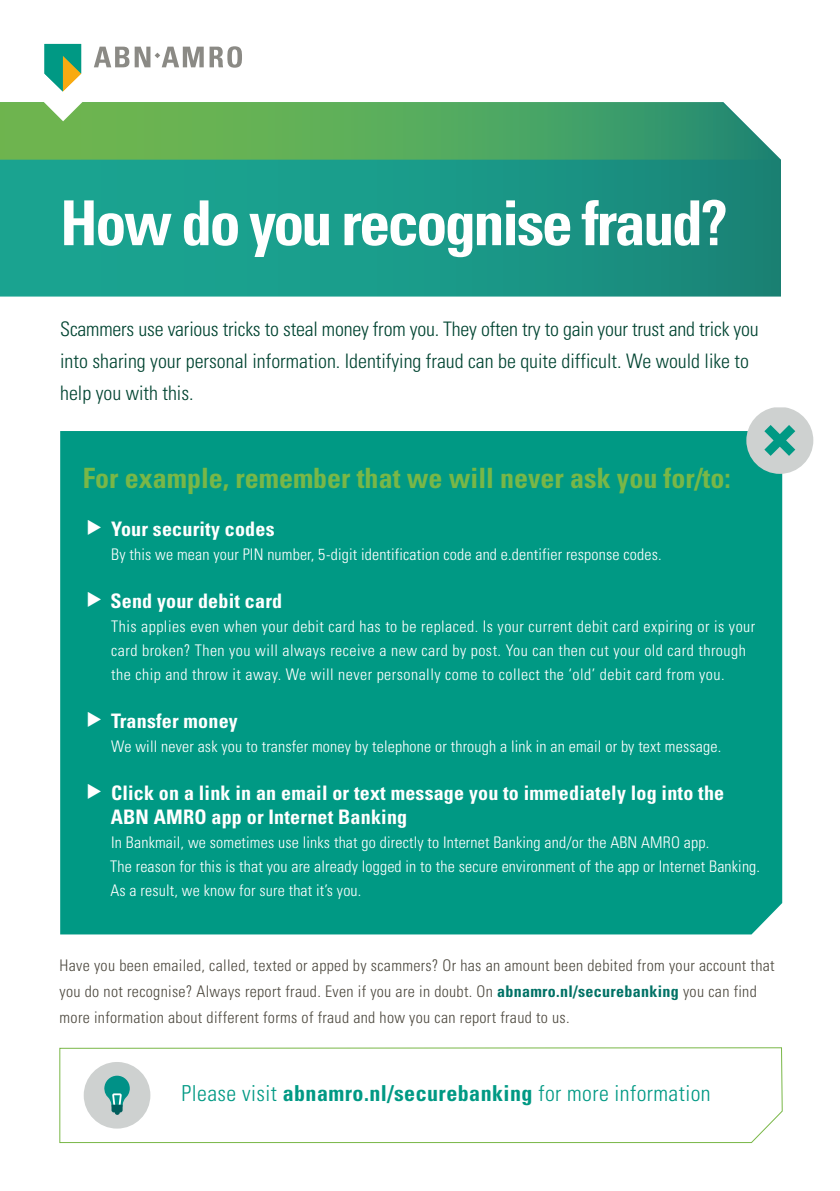
<style>
.page{position:relative;width:840px;height:1191px;background:#fff}
.page>*{position:absolute;margin:0;border:0;box-sizing:border-box;transform-origin:0 0}
.t1{font:700 condensed 62px "Univers LT Std";letter-spacing:-.04em;color:#fff}
.t2{font:700 condensed 28px "Univers LT Std";color:#79b747}
.t3{font:300 condensed 22px "Univers LT Std";letter-spacing:.02em;color:#009984}
.t4{font:300 condensed 20px/32px "Univers LT Std";color:#004431}
.t5{font:700 condensed 20px/24px "Univers LT Std";letter-spacing:.01em;color:#fff}
.t6{font:300 condensed 16px/24px "Univers LT Std";letter-spacing:.01em;color:#fff}
.t7{font:300 condensed 16px/26px "Univers LT Std";letter-spacing:.02em;color:#4e4a40}
.t8{font:300 condensed 16px/24px "Univers LT Std";letter-spacing:.03em;color:#fff}
.s1{font-weight:700;color:#007165}
.s2{font-weight:700}
</style>
<div class="page">
<svg style="left:59px;top:1047px;width:723px;height:96px"></svg>
<svg style="left:0;top:158px;width:780px;height:138px;background:#1a9787"></svg>
<svg style="left:0;top:102px;width:779px;height:58px;background:#58ab63"></svg>
<div style="left:60px;top:431px;width:721px;height:503px;background:#009984"></div>
<div style="left:84px;top:1062px;width:66px;height:66px;background:#ced1d0;border-radius:33px"></div>
<svg style="left:104px;top:1075px;width:26px;height:39px"></svg>
<svg style="left:746px;top:407px;width:66px;height:67px;background:#afcdc9"></svg>
<svg style="left:30px;top:44px;width:99px;height:77px"></svg>
<svg style="left:135px;top:46px;width:107px;height:22px"></svg>
<svg style="left:88px;top:520px;width:13px;height:15px"></svg>
<svg style="left:88px;top:592px;width:13px;height:15px"></svg>
<svg style="left:88px;top:712px;width:13px;height:15px"></svg>
<svg style="left:88px;top:784px;width:13px;height:15px"></svg>
<h1 class="t1" style="left:60px;top:185px;width:669px">How do you recognise fraud?</h1>
<p class="t4" style="left:60px;top:313px;width:699px">Scammers use various tricks to steal money from you. They often try to gain your trust and trick you into sharing your personal information. Identifying fraud can be quite difficult. We would like to help you with this.</p>
<h2 class="t2" style="left:83px;top:461px;width:648px">For example, remember that we will never ask you for/to:</h2>
<p class="t5" style="left:111px;top:517px;width:165px">Your security codes</p>
<p class="t6" style="left:111px;top:542px;width:551px">By this we mean your PIN number, 5-digit identification code and e.dentifier response codes.</p>
<p class="t5" style="left:110px;top:589px;width:173px">Send your debit card</p>
<p class="t8" style="left:111px;top:614px;width:645px">This applies even when your debit card has to be replaced. Is your current debit card expiring or is your card broken? Then you will always receive a new card by post. You can then cut your old card through the chip and throw it away. We will never personally come to collect the ‘old’ debit card from you.</p>
<p class="t5" style="left:111px;top:709px;width:128px">Transfer money</p>
<p class="t6" style="left:111px;top:734px;width:611px">We will never ask you to transfer money by telephone or through a link in an email or by text message.</p>
<p class="t5" style="left:111px;top:781px;width:614px">Click on a link in an email or text message you to immediately log into the<br>ABN AMRO app or Internet Banking</p>
<p class="t6" style="left:110px;top:830px;width:651px">In Bankmail, we sometimes use links that go directly to Internet Banking and/or the ABN AMRO app.<br>The reason for this is that you are already logged in to the secure environment of the app or Internet Banking.<br>As a result, we know for sure that it’s you.</p>
<p class="t7" style="left:60px;top:952px;width:716px">Have you been emailed, called, texted or apped by scammers? Or has an amount been debited from your account that you do not recognise? Always report fraud. Even if you are in doubt. On <span class="s1">abnamro.nl/securebanking</span> you can find more information about different forms of fraud and how you can report fraud to us.</p>
<h3 class="t3" style="left:181px;top:1080px;width:530px">Please visit <span class="s2">abnamro.nl/securebanking</span> for more information</h3>
</div>
